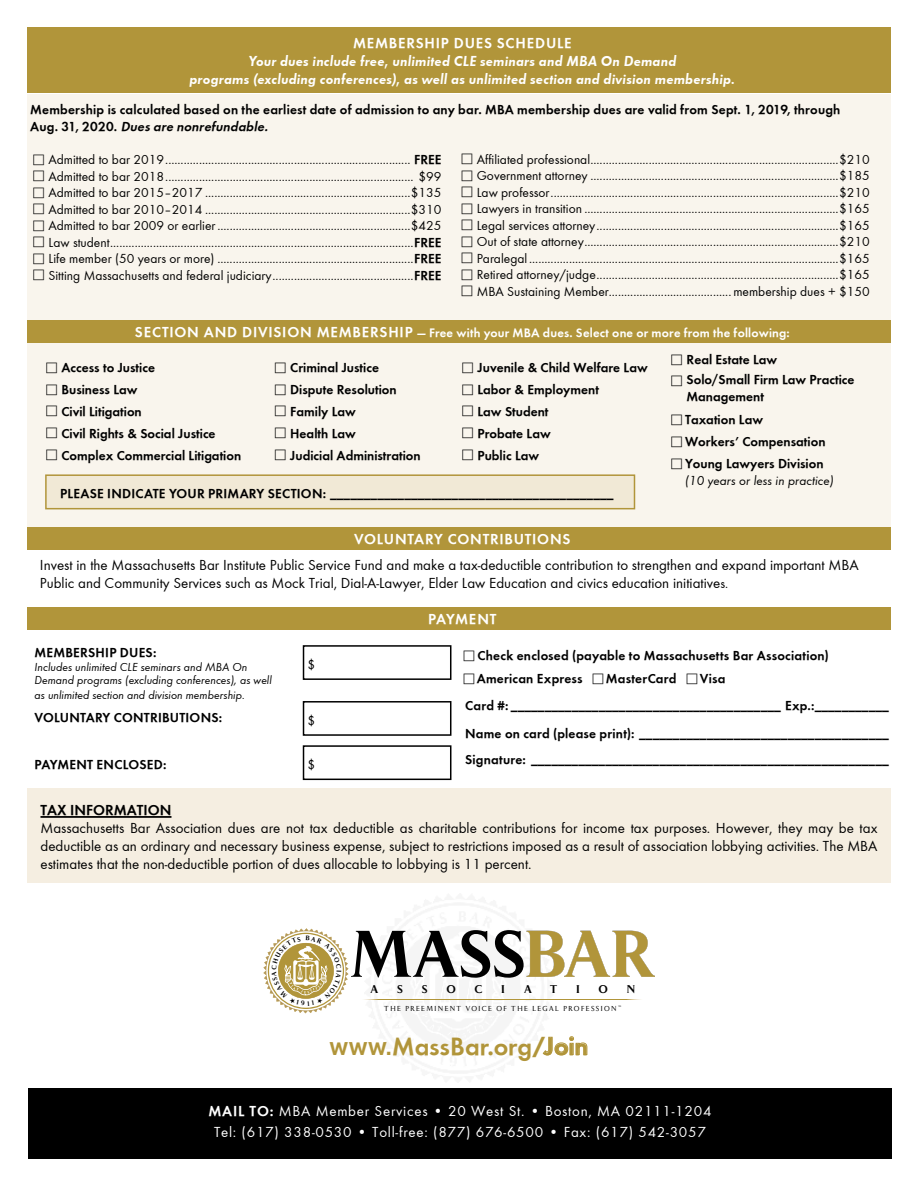
<style>
.page{position:relative;width:918px;height:1188px;background:#fff}
.page>*{position:absolute;margin:0;border:0;box-sizing:border-box;transform-origin:0 0}
.t1{font:600 61.5px "Pompei Std";letter-spacing:-.01em;color:#000}
.t2{font:700 25.8px "Function";color:#b1953a}
.t3{font:15px/18px "Function";color:#000;text-align:justify}
.t4{font:italic 700 15px/18px "Function";letter-spacing:.01em;color:#fff;text-align:center}
.t5{font:15px/21px "Function";letter-spacing:.05em;color:#fff;text-align:center}
.t6{font:700 15px "Function";letter-spacing:.05em;color:#fff}
.t7{font:700 15px "Function";color:#000}
.t8{font:13.5px/16.5px "Function";color:#000;text-align:justify}
.t9{font:700 13.5px/21.9px "Function";color:#000}
.t10{font:italic 13.5px "Function";color:#000}
.t11{font:700 13.5px "Function";letter-spacing:.02em;color:#000}
.t12{font:700 12.75px "Function";letter-spacing:.015em;color:#fff}
.t13{font:italic 12px/13.5px "Function";color:#000}
.t14{font:600 10.5px "Pompei Std";color:#000}
.t15{font:300 6.75px "Pompei Pro";letter-spacing:.205em;color:#000}
.t16{font:300 3.45px "Pompei Pro";color:#000}
.s1{font-style:italic}
.s2{font-weight:700}
.s3{font-size:15px}
.s4{font-size:13.5px}
.s5{color:#b1953a}
.s6{font-family:"Cabin"}
</style>
<div class="page">
<div style="left:27px;top:95px;width:864px;height:434px;background:#f9f5ed"></div>
<div style="left:27px;top:27px;width:864px;height:66px;background:#b1953a"></div>
<div style="left:27px;top:321px;width:864px;height:22px;background:#b1953a"></div>
<div style="left:46px;top:475px;width:588px;height:34px;background:#f1e9d6"></div>
<div style="left:45px;top:474px;width:590px;height:35px;border:2px solid #b1953a"></div>
<div style="left:28px;top:1089px;width:864px;height:70px;background:#000"></div>
<div style="left:27px;top:788px;width:864px;height:95px;background:#f5eee1"></div>
<hr style="left:40px;top:816px;width:131px;height:2px;background:#000">
<div style="left:27px;top:527px;width:864px;height:22px;background:#b1953a"></div>
<div style="left:27px;top:607px;width:864px;height:23px;background:#b1953a"></div>
<div style="left:303px;top:645px;width:148px;height:35px;border:2px solid #000"></div>
<div style="left:303px;top:701px;width:148px;height:35px;border:2px solid #000"></div>
<div style="left:303px;top:745px;width:148px;height:35px;border:2px solid #000"></div>
<svg style="left:543px;top:1036px;width:45px;height:20px"></svg>
<svg style="left:526px;top:931px;width:129px;height:46px"></svg>
<img style="left:364px;top:999px;width:277px;height:1px">
<svg style="left:263px;top:928px;width:86px;height:85px"></svg>
<p class="t6" style="left:353px;top:34px;width:220px">MEMBERSHIP DUES SCHEDULE</p>
<p class="t4" style="left:190px;top:52px;width:547px">Your dues include free, unlimited CLE seminars and MBA On Demand<br>programs (excluding conferences), as well as unlimited section and division membership.</p>
<p class="t9" style="left:30px;top:101px;width:812px;line-height:16.5px">Membership is calculated based on the earliest date of admission to any bar. MBA membership dues are valid from Sept. 1, 2019, through<br>A u g . 31, 2 0 2 0 . <span class="s1">Dues are nonrefundable.</span></p>
<p class="t8" style="left:49px;top:152px;width:394px">Admitted to bar 2019................................................................................ <span class="s2">FREE </span>Admitted to bar 2018................................................................................. $99<br>Admitted to bar 2015–2017 ...................................................................$135<br>Admitted to bar 2010–2014 ...................................................................$310<br>Admitted to bar 2009 or earlier...............................................................$425<br>Law student...................................................................................................<span class="s2">FREE </span>Life member (50 years or more) ................................................................<span class="s2">FREE </span>Sitting Massachusetts and federal judiciary..............................................<span class="s2">FREE</span></p>
<p class="t8" style="left:477px;top:151px;width:394px">Affiliated professional.................................................................................$210<br>Government attorney .................................................................................$185<br>Law professor..............................................................................................$210<br>Lawyers in transition ...................................................................................$165<br>Legal services attorney...............................................................................$165<br>Out of state attorney...................................................................................$210<br>Paralegal .....................................................................................................$165<br>Retired attorney/judge...............................................................................$165<br>MBA Sustaining Member........................................membership dues + $150</p>
<p class="t12" style="left:135px;top:325px;width:656px"><span class="s3">SECTION AND DIVISION MEMBERSHIP</span> <span class="s1">—</span> Free with your MBA dues. Select one or more from the following:</p>
<p class="t9" style="left:61px;top:357px;width:181px">Access to Justice<br>Business Law<br>Civil Litigation<br>Civil Rights &amp; Social Justice<br>Complex Commercial Litigation</p>
<p class="t9" style="left:290px;top:357px;width:132px">Criminal Justice<br>Dispute Resolution<br>Family Law<br>Health Law<br>Judicial Administration</p>
<p class="t9" style="left:478px;top:357px;width:172px">Juvenile &amp; Child Welfare Law<br>Labor &amp; Employment<br>Law Student<br>Probate Law<br>Public Law</p>
<p class="t9" style="left:687px;top:349px;width:169px;line-height:20.4px">Real Estate Law<br>Solo/Small Firm Law Practice</p>
<p class="t9" style="left:685px;top:385px;width:80px;line-height:23.4px">Management<br>Taxation Law</p>
<p class="t9" style="left:685px;top:431px;width:142px">Workers’ Compensation<br>Young Lawyers Division</p>
<p class="t10" style="left:685px;top:473px;width:150px">(10 years or less in practice)</p>
<p class="t9" style="left:60px;top:483px;width:555px">PLEASE INDICATE YOUR PRIMARY SECTION: __________________________________________</p>
<p class="t6" style="left:354px;top:530px;width:218px">VOLUNTARY CONTRIBUTIONS</p>
<p class="t3" style="left:40px;top:556px;width:820px">Invest in the Massachusetts Bar Institute Public Service Fund and make a tax-deductible contribution to strengthen and expand important MBA<br>Public and Community Services such as Mock Trial, Dial-A-Lawyer, Elder Law Education and civics education initiative<span class="s4">s.</span></p>
<p class="t6" style="left:428px;top:610px;width:70px">PAYMENT</p>
<p class="t9" style="left:477px;top:644px;width:353px;line-height:23.2px">Check enclosed (payable to Massachusetts Bar Association)<br>American Express</p>
<p class="t11" style="left:35px;top:645px;width:123px">MEMBERSHIP DUES:</p>
<p class="t8" style="left:307px;top:656px;width:9px">$</p>
<p class="t13" style="left:35px;top:660px;width:239px">Includes unlimited CLE seminars and MBA On<br>Demand programs (excluding conferences), as well</p>
<p class="t13" style="left:35px;top:688px;width:212px">as unlimited section and division membership.</p>
<p class="t9" style="left:35px;top:707px;width:189px">VOLUNTARY CONTRIBUTIONS:</p>
<p class="t9" style="left:35px;top:753px;width:134px">PAYMENT ENCLOSED:</p>
<p class="t9" style="left:606px;top:668px;width:72px">MasterCard</p>
<p class="t9" style="left:465px;top:665px;width:425px;line-height:26.5px;text-indent:235px">Visa<br>Card #: ________________________________________ Exp.:___________</p>
<p class="t9" style="left:465px;top:720px;width:425px;line-height:26.2px">Name on card (please print): _____________________________________<br>Signature: _____________________________________________________</p>
<p class="t8" style="left:308px;top:712px;width:9px">$</p>
<p class="t8" style="left:308px;top:756px;width:9px">$</p>
<p class="t7" style="left:40px;top:801px;width:132px">TAX INFORMATION</p>
<p class="t3" style="left:40px;top:819px;width:839px">Massachusetts Bar Association dues are not tax deductible as charitable contributions for income tax purposes. However, they may be tax deductible as an ordinary and necessary business expense, subject to restrictions imposed as a result of association lobbying activities. The MBA estimates that the non-deductible portion of dues allocable to lobbying is 11 percent.</p>
<h1 class="t1" style="left:351px;top:913px;width:305px">MASS<span class="s5">BAR</span></h1>
<p class="t14" style="left:370px;top:982px;width:9px">A</p>
<p class="t14" style="left:397px;top:982px;width:7px">S</p>
<p class="t14" style="left:422px;top:982px;width:7px">S</p>
<p class="t14" style="left:446px;top:982px;width:11px">O</p>
<p class="t14" style="left:475px;top:982px;width:10px">C</p>
<p class="t14" style="left:501px;top:982px;width:5px">I</p>
<p class="t14" style="left:524px;top:982px;width:9px">A</p>
<p class="t14" style="left:550px;top:982px;width:9px">T</p>
<p class="t14" style="left:576px;top:982px;width:5px">I</p>
<p class="t14" style="left:599px;top:982px;width:11px">O</p>
<p class="t14" style="left:627px;top:982px;width:10px">N</p>
<p class="t15" style="left:384px;top:1004px;width:234px">THE PREEMINENT VOICE OF THE LEGAL PROFESSION</p>
<p class="t16" style="left:618px;top:1004px;width:5px">™</p>
<h2 class="t2" style="left:330px;top:1031px;width:260px"><span class="s6">www.</span>MassBar.org<span class="s6">/</span>Join</h2>
<p class="t5" style="left:208px;top:1101px;width:505px"><span class="s2">MAIL TO:</span> MBA Member Services <span class="s1">•</span> 20 West St. <span class="s1">•</span> Boston, MA 02111-1204<br>Tel: (617) 338-0530 <span class="s1">•</span> Toll-free: (877) 676-6500 <span class="s1">•</span> Fax: (617) 542-3057</p>
</div>
